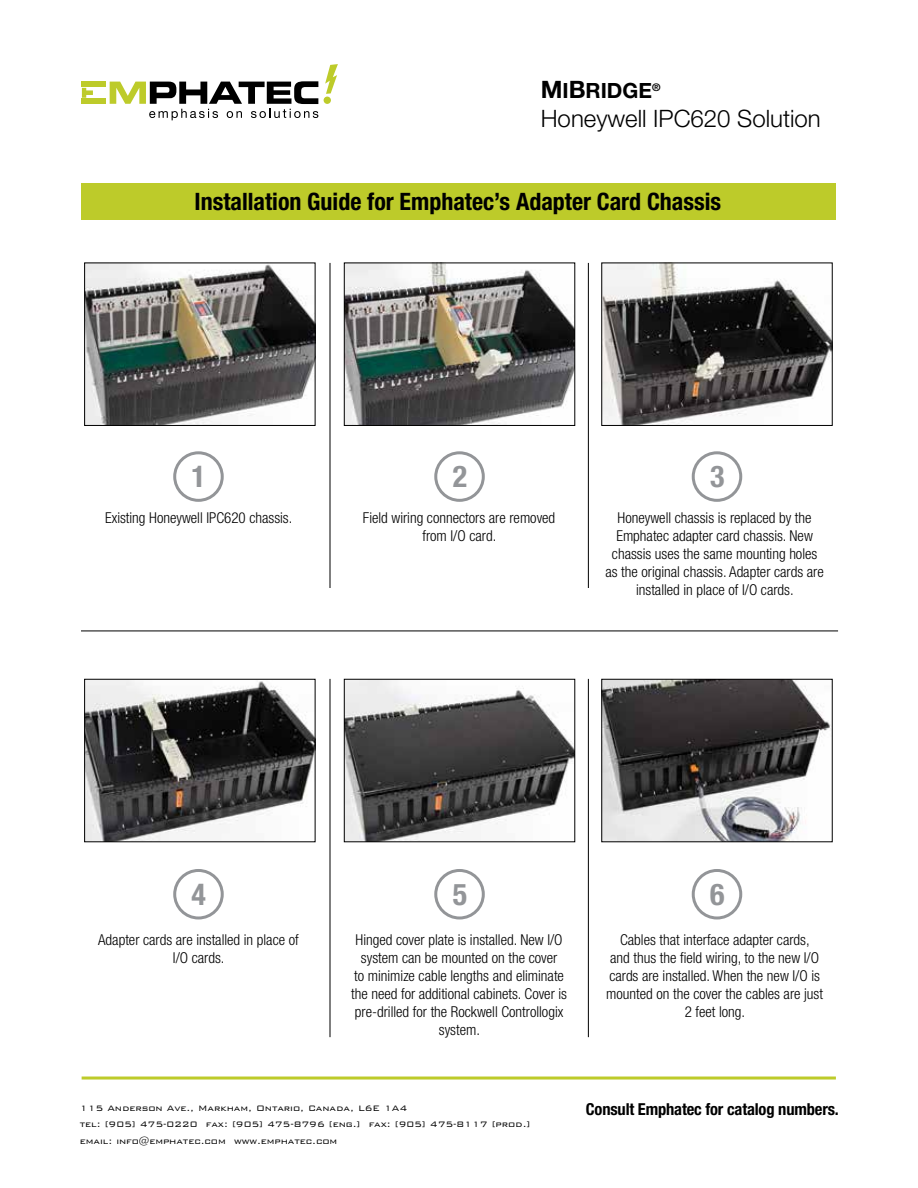
<style>
.page{position:relative;width:918px;height:1188px;background:#fff}
.page>*{position:absolute;margin:0;border:0;box-sizing:border-box;transform-origin:0 0}
.t1{font:700 condensed 30px "Helvetica Neue LT Std";color:#939598}
.t2{font:700 condensed 24px "Helvetica Neue LT Std";color:#000}
.t3{font:300 24px "Helvetica Neue LT Std";color:#000}
.t4{font:700 21px "Helvetica Neue LT Std";color:#000}
.t5{font:700 condensed 16.5px "Helvetica Neue LT Std";letter-spacing:-.01em;color:#000}
.t6{font:300 condensed 15px/18px "Helvetica Neue LT Std";color:#000;text-align:center}
.t7{font:300 10.5px/16.5px "Bank Gothic BT";letter-spacing:-.01em;color:#000}
.s1{font-size:24px}
</style>
<div class="page">
<svg style="left:325px;top:64px;width:13px;height:30px"></svg>
<div style="left:324px;top:97px;width:7px;height:7px;background:#bdcb2a;border-radius:50%"></div>
<svg style="left:110px;top:81px;width:208px;height:39px"></svg>
<div style="left:82px;top:82px;width:24px;height:5px;background:#bdcb2a"></div>
<div style="left:82px;top:99px;width:24px;height:5px;background:#bdcb2a"></div>
<svg style="left:82px;top:88px;width:11px;height:10px"></svg>
<div style="left:82px;top:184px;width:754px;height:36px;background:#bdcb2a"></div>
<hr style="left:330px;top:263px;width:1px;height:325px;background:#000">
<hr style="left:330px;top:679px;width:1px;height:358px;background:#000">
<hr style="left:588px;top:263px;width:1px;height:325px;background:#000">
<hr style="left:588px;top:679px;width:1px;height:358px;background:#000">
<hr style="left:81px;top:631px;width:757px;height:1px;background:#000">
<div style="left:173px;top:451px;width:51px;height:51px;border:3px solid #939598;border-radius:50%"></div>
<div style="left:173px;top:869px;width:51px;height:51px;border:3px solid #939598;border-radius:50%"></div>
<div style="left:434px;top:451px;width:51px;height:51px;border:3px solid #939598;border-radius:50%"></div>
<div style="left:434px;top:869px;width:51px;height:51px;border:3px solid #939598;border-radius:50%"></div>
<div style="left:692px;top:451px;width:50px;height:51px;border:3px solid #939598;border-radius:50%"></div>
<div style="left:692px;top:869px;width:50px;height:51px;border:3px solid #939598;border-radius:50%"></div>
<img style="left:86px;top:265px;width:227px;height:159px">
<div style="left:84px;top:263px;width:231px;height:163px;border:1px solid #000"></div>
<img style="left:86px;top:681px;width:227px;height:159px">
<div style="left:84px;top:679px;width:231px;height:163px;border:1px solid #000"></div>
<img style="left:346px;top:265px;width:227px;height:159px">
<div style="left:344px;top:263px;width:231px;height:163px;border:1px solid #000"></div>
<img style="left:346px;top:681px;width:227px;height:159px">
<div style="left:344px;top:679px;width:231px;height:163px;border:1px solid #000"></div>
<img style="left:603px;top:265px;width:228px;height:159px">
<div style="left:601px;top:263px;width:232px;height:163px;border:1px solid #000"></div>
<img style="left:603px;top:681px;width:228px;height:159px">
<div style="left:601px;top:679px;width:232px;height:163px;border:1px solid #000"></div>
<hr style="left:82px;top:1077px;width:754px;height:3px;background:#bdcb2a">
<h3 class="t4" style="left:541px;top:78px;width:121px"><span class="s1">M</span>I<span class="s1">B</span>RIDGE<sup>®</sup></h3>
<h2 class="t3" style="left:541px;top:104px;width:282px">Honeywell IPC620 Solution</h2>
<h2 class="t2" style="left:195px;top:187px;width:528px">Installation Guide for Emphatec’s Adapter Card Chassis</h2>
<h1 class="t1" style="left:192px;top:458px;width:16px">1</h1>
<p class="t6" style="left:105px;top:508px;width:189px">Existing Honeywell IPC620 chassis.</p>
<h1 class="t1" style="left:453px;top:458px;width:16px">2</h1>
<p class="t6" style="left:363px;top:508px;width:194px">Field wiring connectors are removed from I/O card.</p>
<h1 class="t1" style="left:710px;top:458px;width:16px">3</h1>
<p class="t6" style="left:605px;top:508px;width:220px">Honeywell chassis is replaced by the Emphatec adapter card chassis. New chassis uses the same mounting holes as the original chassis. Adapter cards are installed in place of I/O cards.</p>
<h1 class="t1" style="left:192px;top:876px;width:16px">4</h1>
<p class="t6" style="left:98px;top:930px;width:202px">Adapter cards are installed in place of<br>I/O cards.</p>
<h1 class="t1" style="left:453px;top:876px;width:16px">5</h1>
<p class="t6" style="left:351px;top:930px;width:217px">Hinged cover plate is installed. New I/O system can be mounted on the cover<br>to minimize cable lengths and eliminate the need for additional cabinets. Cover is pre-drilled for the Rockwell Controllogix system.</p>
<h1 class="t1" style="left:710px;top:876px;width:16px">6</h1>
<p class="t6" style="left:606px;top:930px;width:218px">Cables that interface adapter cards,<br>and thus the field wiring, to the new I/O cards are installed. When the new I/O is mounted on the cover the cables are just 2 feet long.</p>
<p class="t7" style="left:80px;top:1100px;width:452px">115 Anderson Ave., Markham, Ontario, Canada, L6E 1A4<br>tel: [905] 475-0220 fax: [905] 475-8796 [eng.] fax: [905] 475-8117 [prod.] email: info@emphatec.com www.emphatec.com</p>
<p class="t5" style="left:586px;top:1099px;width:254px">Consult Emphatec for catalog numbers.</p>
</div>
